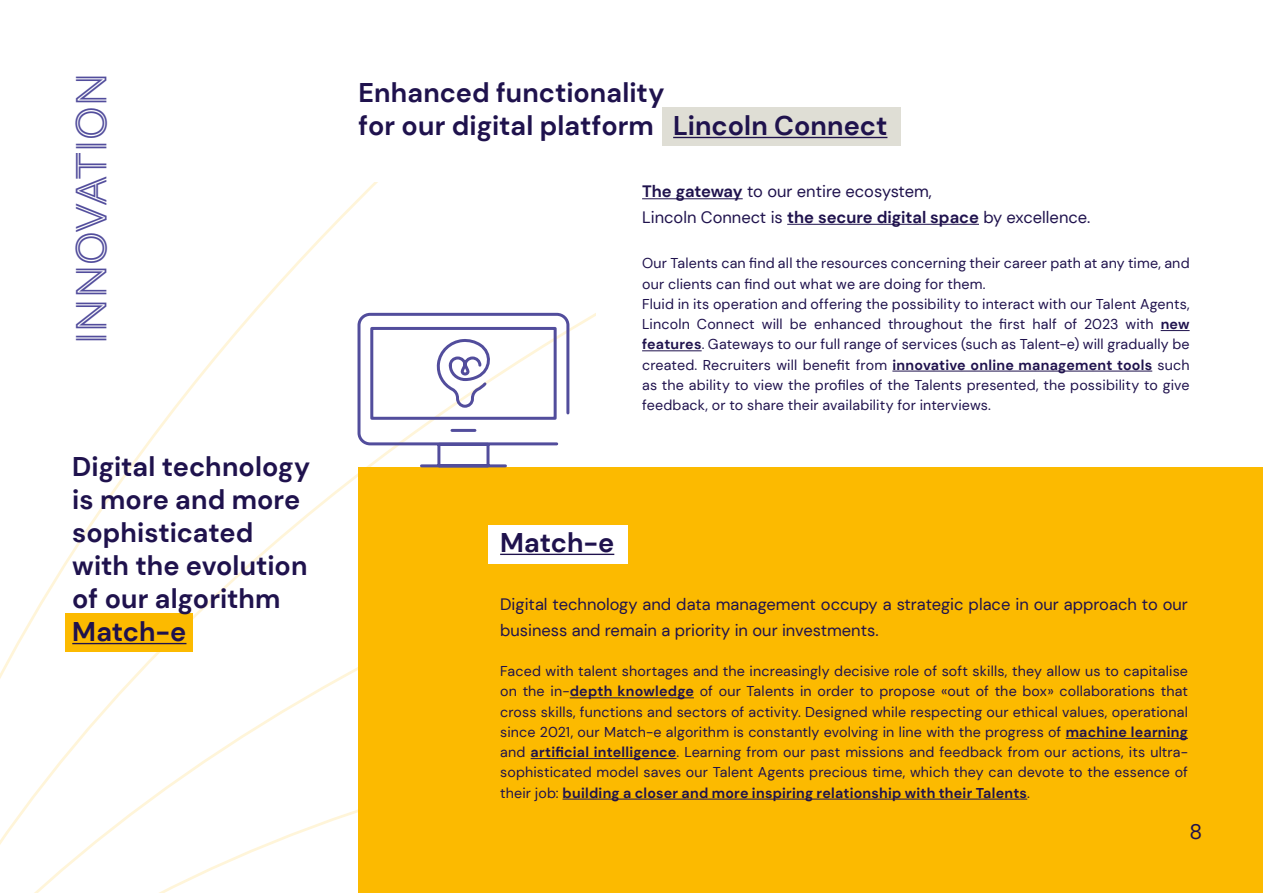
<style>
.page{position:relative;width:1263px;height:893px;background:#fff}
.page>*{position:absolute;margin:0;border:0;box-sizing:border-box;transform-origin:0 0}
.t1{font:45px "AW Conqueror Inline";letter-spacing:-.035em;color:#524d9c}
.t2{font:700 27px/33px "DM Sans";color:#1f124d}
.t3{font:21px "DM Sans";color:#1f124d}
.t4{font:16.5px/25.5px "DM Sans";color:#1f124d}
.t5{font:14.25px/20.2px "DM Sans";letter-spacing:.01em;color:#1f124d}
.s1{font-weight:700}
</style>
<div class="page">
<svg style="left:0;top:183px;width:377px;height:710px"></svg>
<div style="left:359px;top:468px;width:904px;height:425px;background:#fcba00"></div>
<div style="left:488px;top:525px;width:140px;height:38px;background:#fff"></div>
<hr style="left:642px;top:198px;width:101px;height:1px;background:#1f124d">
<hr style="left:787px;top:224px;width:192px;height:1px;background:#1f124d">
<svg style="left:1161px;top:330px;width:28px;height:1px"></svg>
<hr style="left:642px;top:350px;width:60px;height:1px;background:#1f124d">
<hr style="left:892px;top:371px;width:260px;height:1px;background:#1f124d">
<svg style="left:356px;top:311px;width:215px;height:158px"></svg>
<hr style="left:500px;top:554px;width:114px;height:1px;background:#1f124d">
<hr style="left:570px;top:697px;width:124px;height:1px;background:#1f124d">
<hr style="left:1066px;top:738px;width:122px;height:1px;background:#1f124d">
<hr style="left:531px;top:758px;width:145px;height:1px;background:#1f124d">
<hr style="left:562px;top:799px;width:465px;height:1px;background:#1f124d">
<div style="left:662px;top:107px;width:238px;height:38px;background:#dfded5"></div>
<hr style="left:673px;top:137px;width:214px;height:1px;background:#1f124d">
<div style="left:65px;top:614px;width:128px;height:38px;background:#fcba00"></div>
<hr style="left:72px;top:643px;width:114px;height:1px;background:#1f124d">
<h1 class="t1" style="left:70px;top:345px;width:274px;rotate:-90deg">Innovation</h1>
<h2 class="t2" style="left:72px;top:450px;width:240px">Digital technology is more and more sophisticated with the evolution of our algorithm<br>Match-e</h2>
<h2 class="t2" style="left:359px;top:76px;width:530px">Enhanced functionality<br>for our digital platform Lincoln Connect</h2>
<p class="t4" style="left:642px;top:179px;width:450px"><span class="s1">The gateway</span> to our entire ecosystem,<br>Lincoln Connect is <span class="s1">the secure digital space</span> by excellence.</p>
<p class="t5" style="left:642px;top:253px;width:549px">Our Talents can find all the resources concerning their career path at any time, and our clients can find out what we are doing for them.<br>Fluid in its operation and offering the possibility to interact with our Talent Agents, Lincoln Connect will be enhanced throughout the first half of 2023 with <span class="s1">new features</span>. Gateways to our full range of services (such as Talent-e) will gradually be created. Recruiters will benefit from <span class="s1">innovative online management tools</span> such as the ability to view the profiles of the Talents presented, the possibility to give feedback, or to share their availability for interviews.</p>
<h2 class="t2" style="left:500px;top:526px;width:116px">Match-e</h2>
<p class="t4" style="left:500px;top:592px;width:689px">Digital technology and data management occupy a strategic place in our approach to our business and remain a priority in our investments.</p>
<p class="t5" style="left:500px;top:661px;width:689px;text-align:justify">Faced with talent shortages and the increasingly decisive role of soft skills, they allow us to capitalise on the in-<span class="s1">depth knowledge</span> of our Talents in order to propose «out of the box» collaborations that cross skills, functions and sectors of activity. Designed while respecting our ethical values, operational since 2021, our Match-e algorithm is constantly evolving in line with the progress of <span class="s1">machine learning </span>and <span class="s1">artificial intelligence</span>. Learning from our past missions and feedback from our actions, its ultra&shy;sophisticated model saves our Talent Agents precious time, which they can devote to the essence of their job: <span class="s1">building a closer and more inspiring relationship with their Talents</span>.</p>
<h3 class="t3" style="left:1189px;top:819px;width:14px">8</h3>
</div>
